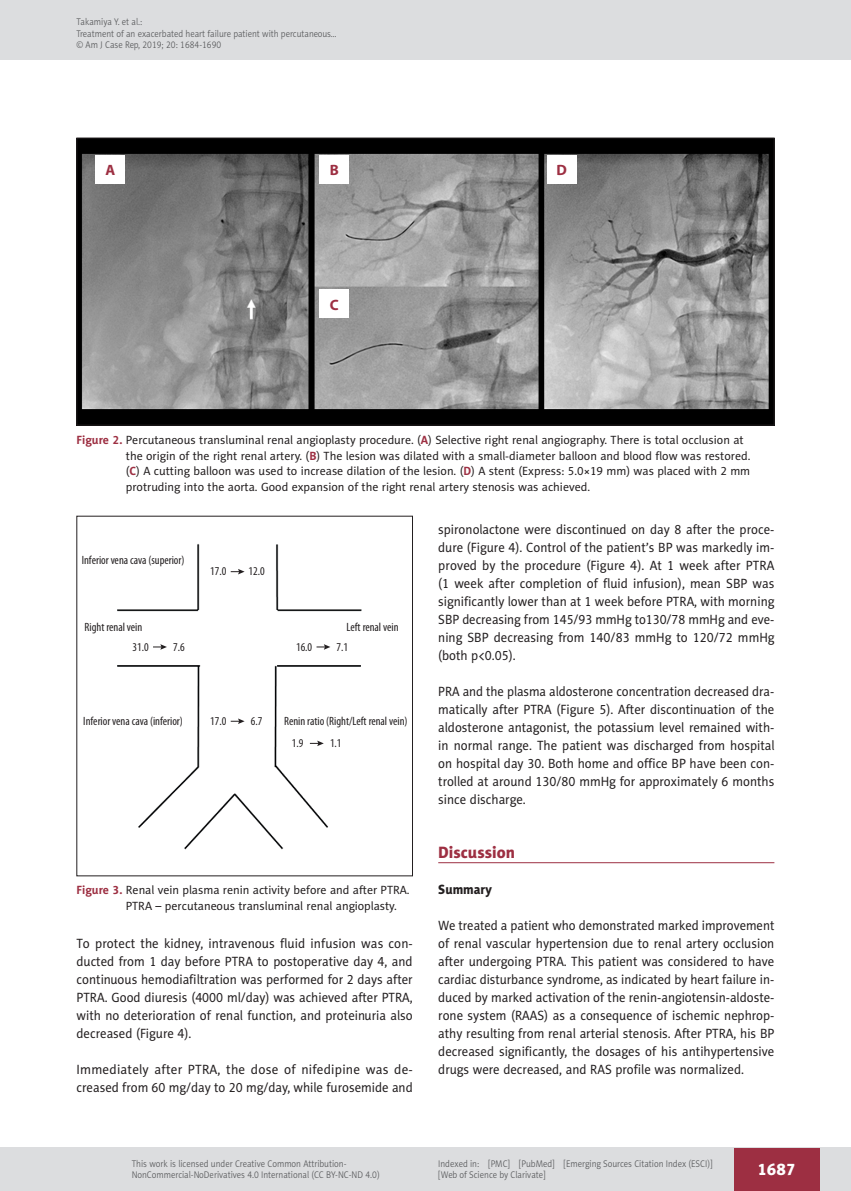
<style>
.page{position:relative;width:851px;height:1191px;background:#fff}
.page>*{position:absolute;margin:0;border:0;box-sizing:border-box;transform-origin:0 0}
.AJCR_Headline_1{font:16.5px "Naomi Sans EFN Heavy";color:#9d2f42}
.t1{font:16.5px "Naomi Sans EFN Heavy";color:#fff}
.t2{font:700 15px "Myriad Pro";color:#9d2f42}
.AJCR_Body{font:13.5px/18px "Naomi Sans EFN";color:#231f20;text-align:justify;scale:.94 1}
.AJCR_Body-2{font:13.5px/18px "Naomi Sans EFN";color:#231f20;text-align:justify;scale:.95 1}
.AJCR_Body-3{font:13.5px/18px "Naomi Sans EFN";color:#231f20;text-align:justify;scale:.96 1}
.AJCR_Body-4{font:13.5px/18px "Naomi Sans EFN";color:#231f20}
.AJCR_Headline_2{font:13.5px "Naomi Sans EFN Heavy";color:#231f20;scale:.95 1}
.AJCR_Rycina_tytul{font:12px/15.8px "Naomi Sans EFN";color:#231f20}
.t3{font:condensed 12px/19px "Myriad Pro";color:#231f20}
.t4{font:9.75px/11.2px "Naomi Sans EFN Light";color:#57585a;scale:.9 1}
.s1{font-weight:700;color:#9d2f42}
</style>
<div class="page">
<hr style="left:438px;top:862px;width:336px;height:1px;background:#9d2f42">
<img style="left:79px;top:140px;width:693px;height:283px">
<div style="left:96px;top:156px;width:29px;height:28px;background:#fff"></div>
<div style="left:319px;top:156px;width:30px;height:28px;background:#fff"></div>
<div style="left:547px;top:156px;width:29px;height:28px;background:#fff"></div>
<div style="left:319px;top:290px;width:30px;height:28px;background:#fff"></div>
<img style="left:117px;top:544px;width:245px;height:306px">
<svg style="left:231px;top:718px;width:13px;height:6px"></svg>
<svg style="left:231px;top:569px;width:13px;height:5px"></svg>
<svg style="left:153px;top:644px;width:14px;height:6px"></svg>
<svg style="left:316px;top:644px;width:14px;height:6px"></svg>
<svg style="left:310px;top:740px;width:14px;height:6px"></svg>
<div style="left:0;top:1148px;width:850px;height:43px;background:#dcdddf"></div>
<div style="left:733px;top:1147px;width:86px;height:43px;background:#9d2f42"></div>
<div style="left:0;top:0;width:850px;height:60px;background:#dcdddf"></div>
<p class="t4" style="left:77px;top:16px;width:290px">Takamiya Y. et al.:<br>Treatment of an exacerbated heart failure patient with percutaneous… © Am J Case Rep, 2019; 20: 1684-1690</p>
<p class="t2" style="left:105px;top:161px;width:11px">A</p>
<p class="t2" style="left:329px;top:161px;width:11px">B</p>
<p class="t2" style="left:556px;top:161px;width:12px">D</p>
<p class="t2" style="left:330px;top:295px;width:10px">C</p>
<p class="AJCR_Rycina_tytul" style="left:126px;top:432px;width:626px;text-indent:-49px"><span class="s1">Figure 2.</span> Percutaneous transluminal renal angioplasty procedure. (<span class="s1">A</span>) Selective right renal angiography. There is total occlusion at the origin of the right renal artery. (<span class="s1">B</span>) The lesion was dilated with a small-diameter balloon and blood flow was restored. (<span class="s1">C</span>) A cutting balloon was used to increase dilation of the lesion. (<span class="s1">D</span>) A stent (Express: 5.0×19 mm) was placed with 2 mm protruding into the aorta. Good expansion of the right renal artery stenosis was achieved.</p>
<p class="t3" style="left:82px;top:550px;width:104px">Inferior vena cava (superior)</p>
<p class="t3" style="left:85px;top:618px;width:59px">Right renal vein</p>
<p class="t3" style="left:210px;top:561px;width:18px">17.0</p>
<p class="t3" style="left:248px;top:561px;width:18px">12.0</p>
<p class="t3" style="left:132px;top:637px;width:18px">31.0</p>
<p class="t3" style="left:173px;top:637px;width:13px">7.6</p>
<p class="t3" style="left:296px;top:637px;width:18px">16.0</p>
<p class="t3" style="left:336px;top:618px;width:63px;text-indent:10px">Left renal vein<br>7.1</p>
<p class="t3" style="left:83px;top:711px;width:101px">Inferior vena cava (inferior)</p>
<p class="t3" style="left:210px;top:711px;width:18px">17.0</p>
<p class="t3" style="left:251px;top:711px;width:13px">6.7</p>
<p class="t3" style="left:284px;top:711px;width:125px">Renin ratio (Right/Left renal vein)</p>
<p class="t3" style="left:292px;top:733px;width:13px">1.9</p>
<p class="t3" style="left:330px;top:733px;width:13px">1.1</p>
<p class="AJCR_Rycina_tytul" style="left:126px;top:882px;width:285px;text-indent:-49px"><span class="s1">Figure 3.</span> Renal vein plasma renin activity before and after PTRA.<br>PTRA – percutaneous transluminal renal angioplasty.</p>
<p class="AJCR_Body-3" style="left:77px;top:934px;width:351px">To protect the kidney, intravenous fluid infusion was con&shy;ducted from 1 day before PTRA to postoperative day 4, and continuous hemodiafiltration was performed for 2 days after PTRA. Good diuresis (4000 ml/day) was achieved after PTRA, with no deterioration of renal function, and proteinuria also decreased (Figure 4).</p>
<p class="AJCR_Body-4" style="left:77px;top:1060px;width:337px">Immediately after PTRA, the dose of nifedipine was de&shy;creased from 60 mg/day to 20 mg/day, while furosemide and</p>
<p class="t4" style="left:132px;top:1158px;width:277px">This work is licensed under Creative Common Attribution-<br>NonCommercial-NoDerivatives 4.0 International (CC BY-NC-ND 4.0)</p>
<p class="AJCR_Body-2" style="left:438px;top:520px;width:355px">spironolactone were discontinued on day 8 after the proce&shy;dure (Figure 4). Control of the patient’s BP was markedly im&shy;proved by the procedure (Figure 4). At 1 week after PTRA (1 week after completion of fluid infusion), mean SBP was significantly lower than at 1 week before PTRA, with morning SBP decreasing from 145/93 mmHg to130/78 mmHg and eve&shy;ning SBP decreasing from 140/83 mmHg to 120/72 mmHg (both p&lt;0.05).</p>
<p class="AJCR_Body" style="left:438px;top:682px;width:359px">PRA and the plasma aldosterone concentration decreased dra&shy;matically after PTRA (Figure 5). After discontinuation of the aldosterone antagonist, the potassium level remained with&shy;in normal range. The patient was discharged from hospital on hospital day 30. Both home and office BP have been con&shy;trolled at around 130/80 mmHg for approximately 6 months since discharge.</p>
<p class="AJCR_Headline_1" style="left:438px;top:842px;width:78px">Discussion</p>
<p class="AJCR_Headline_2" style="left:438px;top:881px;width:58px">Summary</p>
<p class="AJCR_Body" style="left:438px;top:916px;width:359px">We treated a patient who demonstrated marked improvement of renal vascular hypertension due to renal artery occlusion after undergoing PTRA. This patient was considered to have cardiac disturbance syndrome, as indicated by heart failure in&shy;duced by marked activation of the renin-angiotensin-aldoste&shy;rone system (RAAS) as a consequence of ischemic nephrop&shy;athy resulting from renal arterial stenosis. After PTRA, his BP decreased significantly, the dosages of his antihypertensive drugs were decreased, and RAS profile was normalized.</p>
<p class="t4" style="left:438px;top:1158px;width:306px">Indexed in: [PMC] [PubMed] [Emerging Sources Citation Index (ESCI)] [Web of Science by Clarivate]</p>
<p class="t1" style="left:757px;top:1159px;width:40px">1687</p>
</div>
